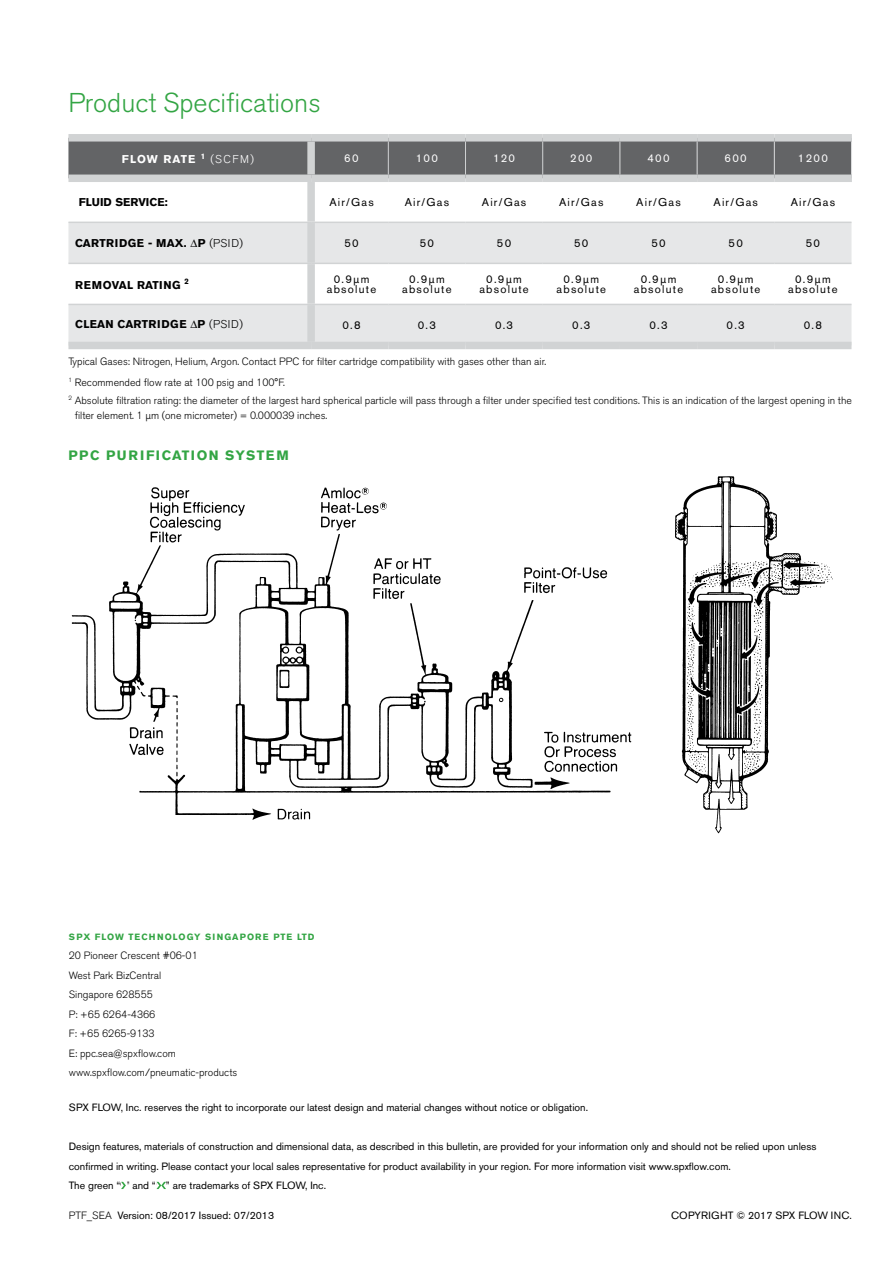
<style>
.page{position:relative;width:893px;height:1263px;background:#fff}
.page>*{position:absolute;margin:0;border:0;box-sizing:border-box;transform-origin:0 0}
.Body_Copy_Headline{font:300 27px "Akzidenz Grotesk BE";color:#33a544}
.Body_Copy_Headline-2{font:700 13.5px "Akzidenz Grotesk BE";letter-spacing:.1em;color:#33a544}
.t1{font:11.25px "Akzidenz Grotesk BE";letter-spacing:.11em;color:#000}
.t2{font:700 11.25px "Akzidenz Grotesk BE";letter-spacing:.025em;color:#000}
.t3{font:11.25px "Akzidenz Grotesk BE";letter-spacing:.11em;color:#fff}
.t4{font:700 11.25px "Akzidenz Grotesk BE";letter-spacing:.09em;color:#fff}
.t5{font:700 11.25px "Akzidenz Grotesk BE";color:#000}
.Legal_Disclaimer{font:10.5px/19.5px "Akzidenz Grotesk BE";color:#000}
.Legal_Disclaimer-2{font:300 10.5px/15px "Akzidenz Grotesk BE";color:#000}
.Back_Cover_Contact_I{font:300 10.5px "Akzidenz Grotesk BE";color:#000}
.Back_Cover_Sub-Headl{font:300 10.5px "Akzidenz Grotesk BE";color:#000}
.Back_Cover_Sub-Headl-2{font:700 9px "Akzidenz Grotesk BE";letter-spacing:.11em;color:#33a544}
.s1{font-weight:300}
</style>
<div class="page">
<img style="left:71px;top:487px;width:561px;height:333px">
<img style="left:675px;top:476px;width:158px;height:358px">
<div style="left:68px;top:142px;width:783px;height:33px;background:#636466"></div>
<hr style="left:311px;top:263px;width:77px;height:1px;background:#d1d3d4">
<hr style="left:388px;top:263px;width:77px;height:1px;background:#d1d3d4">
<hr style="left:465px;top:263px;width:78px;height:1px;background:#d1d3d4">
<div style="left:311px;top:175px;width:77px;height:7px;background:#d1d3d4"></div>
<div style="left:388px;top:175px;width:77px;height:7px;background:#d1d3d4"></div>
<div style="left:465px;top:175px;width:78px;height:7px;background:#d1d3d4"></div>
<div style="left:307px;top:182px;width:8px;height:40px;background:#d1d3d4"></div>
<div style="left:307px;top:264px;width:8px;height:40px;background:#d1d3d4"></div>
<hr style="left:68px;top:263px;width:243px;height:1px;background:#d1d3d4">
<div style="left:68px;top:175px;width:243px;height:7px;background:#d1d3d4"></div>
<div style="left:543px;top:175px;width:77px;height:7px;background:#d1d3d4"></div>
<div style="left:620px;top:175px;width:77px;height:7px;background:#d1d3d4"></div>
<div style="left:697px;top:175px;width:77px;height:7px;background:#d1d3d4"></div>
<div style="left:774px;top:175px;width:78px;height:7px;background:#d1d3d4"></div>
<hr style="left:543px;top:263px;width:77px;height:1px;background:#d1d3d4">
<hr style="left:620px;top:263px;width:77px;height:1px;background:#d1d3d4">
<hr style="left:697px;top:263px;width:77px;height:1px;background:#d1d3d4">
<hr style="left:774px;top:263px;width:77px;height:1px;background:#d1d3d4">
<hr style="left:388px;top:142px;width:1px;height:33px;background:#d1d3d4">
<hr style="left:465px;top:142px;width:1px;height:33px;background:#d1d3d4">
<hr style="left:542px;top:142px;width:1px;height:33px;background:#d1d3d4">
<hr style="left:619px;top:142px;width:1px;height:33px;background:#dcddde">
<hr style="left:697px;top:142px;width:1px;height:33px;background:#dcddde">
<hr style="left:774px;top:142px;width:1px;height:33px;background:#dcddde">
<hr style="left:851px;top:142px;width:1px;height:33px;background:#dcddde">
<div style="left:307px;top:142px;width:8px;height:33px;background:#d1d3d4"></div>
<div style="left:68px;top:134px;width:243px;height:8px;background:#d1d3d4"></div>
<div style="left:311px;top:134px;width:77px;height:8px;background:#d1d3d4"></div>
<div style="left:388px;top:134px;width:77px;height:8px;background:#d1d3d4"></div>
<div style="left:465px;top:134px;width:78px;height:8px;background:#d1d3d4"></div>
<div style="left:543px;top:134px;width:77px;height:8px;background:#d1d3d4"></div>
<div style="left:620px;top:134px;width:77px;height:8px;background:#d1d3d4"></div>
<div style="left:697px;top:134px;width:77px;height:8px;background:#d1d3d4"></div>
<div style="left:774px;top:134px;width:78px;height:8px;background:#d1d3d4"></div>
<div style="left:68px;top:342px;width:243px;height:7px;background:#d1d3d4"></div>
<div style="left:311px;top:342px;width:77px;height:7px;background:#d1d3d4"></div>
<div style="left:388px;top:342px;width:77px;height:7px;background:#d1d3d4"></div>
<div style="left:465px;top:342px;width:78px;height:7px;background:#d1d3d4"></div>
<div style="left:543px;top:342px;width:77px;height:7px;background:#d1d3d4"></div>
<div style="left:620px;top:342px;width:77px;height:7px;background:#d1d3d4"></div>
<div style="left:697px;top:342px;width:77px;height:7px;background:#d1d3d4"></div>
<div style="left:774px;top:342px;width:77px;height:7px;background:#d1d3d4"></div>
<svg style="left:156px;top:1182px;width:10px;height:7px"></svg>
<svg style="left:121px;top:1182px;width:5px;height:7px"></svg>
<div style="left:68px;top:222px;width:783px;height:41px;background:#e6e7e8"></div>
<svg style="left:68px;top:304px;width:783px;height:41px;background:#e3e4e5"></svg>
<p class="Body_Copy_Headline" style="left:68px;top:87px;width:254px">Product Specifications</p>
<p class="t4" style="left:122px;top:153px;width:133px">FLOW RATE <sup>1</sup> <span class="s1">(SCFM)</span></p>
<p class="t3" style="left:344px;top:152px;width:16px">60</p>
<p class="t3" style="left:416px;top:152px;width:24px">100</p>
<p class="t3" style="left:493px;top:152px;width:24px">120</p>
<p class="t3" style="left:570px;top:152px;width:24px">200</p>
<p class="t3" style="left:647px;top:152px;width:24px">400</p>
<p class="t3" style="left:725px;top:152px;width:24px">600</p>
<p class="t3" style="left:798px;top:152px;width:31px">1200</p>
<p class="t5" style="left:79px;top:196px;width:91px">FLUID SERVICE:</p>
<p class="t1" style="left:329px;top:195px;width:46px">Air/Gas</p>
<p class="t1" style="left:405px;top:195px;width:46px">Air/Gas</p>
<p class="t1" style="left:482px;top:195px;width:46px">Air/Gas</p>
<p class="t1" style="left:559px;top:195px;width:46px">Air/Gas</p>
<p class="t1" style="left:636px;top:195px;width:46px">Air/Gas</p>
<p class="t1" style="left:713px;top:195px;width:46px">Air/Gas</p>
<p class="t1" style="left:791px;top:195px;width:46px">Air/Gas</p>
<p class="t2" style="left:75px;top:237px;width:169px">CARTRIDGE - MAX. P <span class="s1">(PSID)</span></p>
<p class="t1" style="left:344px;top:236px;width:16px">50</p>
<p class="t1" style="left:420px;top:236px;width:16px">50</p>
<p class="t1" style="left:497px;top:236px;width:16px">50</p>
<p class="t1" style="left:574px;top:236px;width:16px">50</p>
<p class="t1" style="left:651px;top:236px;width:16px">50</p>
<p class="t1" style="left:728px;top:236px;width:16px">50</p>
<p class="t1" style="left:806px;top:236px;width:16px">50</p>
<p class="t2" style="left:75px;top:279px;width:115px">REMOVAL RATING <sup>2</sup></p>
<p class="t1" style="left:334px;top:272px;width:37px">0.9µm</p>
<p class="t1" style="left:327px;top:283px;width:51px">absolute</p>
<p class="t1" style="left:409px;top:272px;width:37px">0.9µm</p>
<p class="t1" style="left:402px;top:283px;width:51px">absolute</p>
<p class="t1" style="left:486px;top:272px;width:37px">0.9µm</p>
<p class="t1" style="left:479px;top:283px;width:51px">absolute</p>
<p class="t1" style="left:563px;top:272px;width:37px">0.9µm</p>
<p class="t1" style="left:557px;top:283px;width:51px">absolute</p>
<p class="t1" style="left:641px;top:272px;width:37px">0.9µm</p>
<p class="t1" style="left:634px;top:283px;width:51px">absolute</p>
<p class="t1" style="left:718px;top:272px;width:37px">0.9µm</p>
<p class="t1" style="left:711px;top:283px;width:51px">absolute</p>
<p class="t1" style="left:795px;top:272px;width:37px">0.9µm</p>
<p class="t1" style="left:788px;top:283px;width:51px">absolute</p>
<p class="t2" style="left:75px;top:317px;width:169px">CLEAN CARTRIDGE P <span class="s1">(PSID)</span></p>
<p class="t1" style="left:342px;top:319px;width:20px">0.8</p>
<p class="t1" style="left:418px;top:319px;width:20px">0.3</p>
<p class="t1" style="left:495px;top:319px;width:20px">0.3</p>
<p class="t1" style="left:572px;top:319px;width:20px">0.3</p>
<p class="t1" style="left:649px;top:319px;width:20px">0.3</p>
<p class="t1" style="left:727px;top:319px;width:20px">0.3</p>
<p class="t1" style="left:804px;top:319px;width:20px">0.8</p>
<p class="Legal_Disclaimer-2" style="left:68px;top:354px;width:479px">Typical Gases: Nitrogen, Helium, Argon. Contact PPC for filter cartridge compatibility with gases other than air.</p>
<p class="Legal_Disclaimer-2" style="left:68px;top:375px;width:218px"><sup>1</sup> Recommended flow rate at 100 psig and 100°F.</p>
<p class="Legal_Disclaimer-2" style="left:75px;top:393px;width:779px;text-indent:-6px"><sup>2</sup> Absolute filtration rating: the diameter of the largest hard spherical particle will pass through a filter under specified test conditions. This is an indication of the largest opening in the filter element. 1 µm (one micrometer) = 0.000039 inches.</p>
<p class="Body_Copy_Headline-2" style="left:68px;top:447px;width:222px">PPC PURIFICATION SYSTEM</p>
<p class="Back_Cover_Sub-Headl-2" style="left:69px;top:931px;width:247px">SPX FLOW TECHNOLOGY SINGAPORE PTE LTD</p>
<p class="Back_Cover_Sub-Headl" style="left:69px;top:949px;width:130px">20 Pioneer Crescent #06-01</p>
<p class="Back_Cover_Contact_I" style="left:69px;top:969px;width:94px">West Park BizCentral</p>
<p class="Back_Cover_Contact_I" style="left:69px;top:988px;width:86px">Singapore 628555</p>
<p class="Back_Cover_Contact_I" style="left:69px;top:1008px;width:88px">P: +65 6264-4366</p>
<p class="Back_Cover_Contact_I" style="left:69px;top:1027px;width:87px">F: +65 6265-9133</p>
<p class="Back_Cover_Contact_I" style="left:69px;top:1047px;width:109px">E: ppc.sea@spxflow.com</p>
<p class="Back_Cover_Contact_I" style="left:69px;top:1066px;width:170px">www.spxflow.com/pneumatic-products</p>
<p class="Legal_Disclaimer" style="left:69px;top:1097px;width:521px">SPX FLOW, Inc. reserves the right to incorporate our latest design and material changes without notice or obligation.</p>
<p class="Legal_Disclaimer" style="left:69px;top:1136px;width:749px">Design features, materials of construction and dimensional data, as described in this bulletin, are provided for your information only and should not be relied upon unless confirmed in writing. Please contact your local sales representative for product availability in your region. For more information visit www.spxflow.com.</p>
<p class="Legal_Disclaimer" style="left:69px;top:1175px;width:259px">The green “ ” and “ ” are trademarks of SPX FLOW, Inc.</p>
<p class="Legal_Disclaimer" style="left:69px;top:1205px;width:207px"><span class="s1">PTF_SEA</span> Version: 08/2017 Issued: 07/2013</p>
<p class="Legal_Disclaimer" style="left:671px;top:1205px;width:182px">COPYRIGHT © 2017 SPX FLOW INC.</p>
</div>
